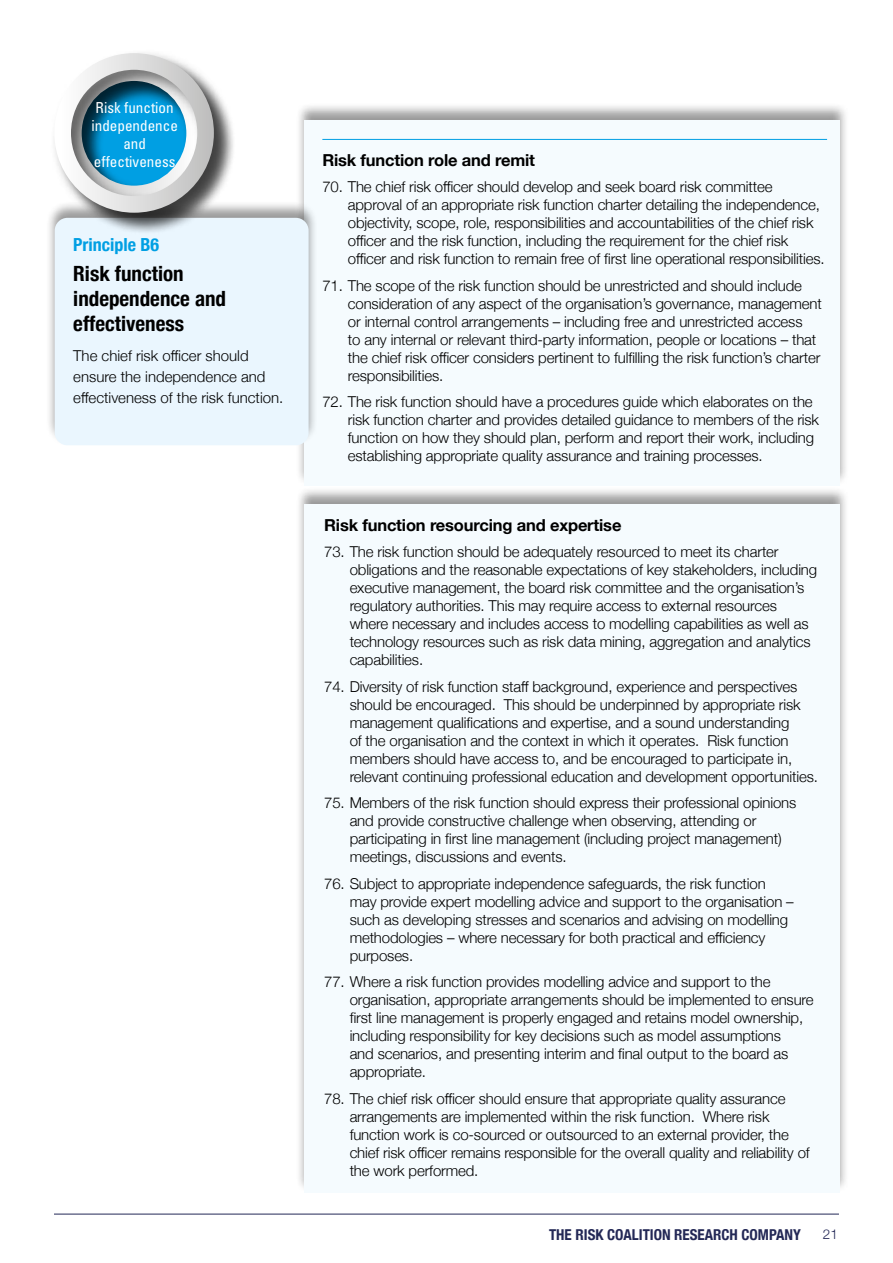
<style>
.page{position:relative;width:893px;height:1263px;background:#fff}
.page>*{position:absolute;margin:0;border:0;box-sizing:border-box;transform-origin:0 0}
.t1{font:700 condensed 21px/25.2px "Helvetica Neue";color:#000}
.t2{font:700 condensed 18px "Helvetica Neue";color:#009fe3}
.t3{font:700 16.5px "Helvetica Neue";letter-spacing:-.01em;color:#000}
.t4{font:condensed 15.15px/18.1px "Univers";color:#fff;text-align:center}
.t5{font:300 15px/18px "Helvetica Neue";letter-spacing:-.01em;color:#000}
.t6{font:700 condensed 15px "Helvetica Neue";color:#232856}
.t7{font:300 13.5px "Helvetica Neue";color:#232856}
</style>
<div class="page">
<hr style="left:54px;top:1214px;width:785px;height:1px;background:#232856">
<div style="left:295px;top:486px;width:554px;height:707px;background:#000;opacity:.4"></div>
<div style="left:304px;top:504px;width:536px;height:688px;background:#f5fbfe"></div>
<div style="left:295px;top:103px;width:554px;height:383px;background:#000;opacity:.4"></div>
<div style="left:304px;top:120px;width:536px;height:365px;background:#f5fbfe"></div>
<div style="left:46px;top:200px;width:272px;height:246px;background:#000;opacity:.4"></div>
<div style="left:55px;top:218px;width:254px;height:227px;background:#eaf6fe;border-radius:13px"></div>
<hr style="left:322px;top:139px;width:505px;height:1px;background:#009fe3">
<div style="left:50px;top:48px;width:185px;height:186px;background:#000;opacity:.54"></div>
<div style="left:54px;top:53px;width:160px;height:160px;border:17px solid #fff;border-radius:50%"></div>
<p class="t4" style="left:91px;top:98px;width:88px">Risk function independence and effectiveness</p>
<p class="t2" style="left:73px;top:230px;width:87px">Principle B6</p>
<h1 class="t1" style="left:73px;top:259px;width:154px">Risk function independence and effectiveness</h1>
<p class="t5" style="left:73px;top:344px;width:212px;line-height:21px">The chief risk officer should ensure the independence and effectiveness of the risk function.</p>
<p class="t3" style="left:322px;top:147px;width:214px">Risk function role and remit</p>
<p class="t5" style="left:348px;top:177px;width:478px;text-indent:-26px">70. The chief risk officer should develop and seek board risk committee approval of an appropriate risk function charter detailing the independence, objectivity, scope, role, responsibilities and accountabilities of the chief risk officer and the risk function, including the requirement for the chief risk officer and risk function to remain free of first line operational responsibilities.</p>
<p class="t5" style="left:348px;top:275px;width:475px;text-indent:-26px">71. The scope of the risk function should be unrestricted and should include consideration of any aspect of the organisation’s governance, management or internal control arrangements – including free and unrestricted access<br>to any internal or relevant third-party information, people or locations – that the chief risk officer considers pertinent to fulfilling the risk function’s charter responsibilities.</p>
<p class="t5" style="left:348px;top:392px;width:473px;text-indent:-26px">72. The risk function should have a procedures guide which elaborates on the risk function charter and provides detailed guidance to members of the risk function on how they should plan, perform and report their work, including establishing appropriate quality assurance and training processes.</p>
<p class="t3" style="left:324px;top:512px;width:299px">Risk function resourcing and expertise</p>
<p class="t5" style="left:350px;top:542px;width:469px;text-indent:-26px">73. The risk function should be adequately resourced to meet its charter obligations and the reasonable expectations of key stakeholders, including executive management, the board risk committee and the organisation’s regulatory authorities. This may require access to external resources where necessary and includes access to modelling capabilities as well as technology resources such as risk data mining, aggregation and analytics capabilities.</p>
<p class="t5" style="left:350px;top:676px;width:470px;text-indent:-26px">74. Diversity of risk function staff background, experience and perspectives should be encouraged. This should be underpinned by appropriate risk management qualifications and expertise, and a sound understanding<br>of the organisation and the context in which it operates. Risk function members should have access to, and be encouraged to participate in, relevant continuing professional education and development opportunities.</p>
<p class="t5" style="left:350px;top:793px;width:448px;text-indent:-26px">75. Members of the risk function should express their professional opinions and provide constructive challenge when observing, attending or participating in first line management (including project management) meetings, discussions and events.</p>
<p class="t5" style="left:350px;top:873px;width:446px;text-indent:-26px">76. Subject to appropriate independence safeguards, the risk function may provide expert modelling advice and support to the organisation – such as developing stresses and scenarios and advising on modelling methodologies – where necessary for both practical and efficiency purposes.</p>
<p class="t5" style="left:350px;top:972px;width:465px;text-indent:-26px">77. Where a risk function provides modelling advice and support to the organisation, appropriate arrangements should be implemented to ensure first line management is properly engaged and retains model ownership, including responsibility for key decisions such as model assumptions<br>and scenarios, and presenting interim and final output to the board as appropriate.</p>
<p class="t5" style="left:350px;top:1088px;width:462px;text-indent:-26px">78. The chief risk officer should ensure that appropriate quality assurance arrangements are implemented within the risk function. Where risk function work is co-sourced or outsourced to an external provider, the chief risk officer remains responsible for the overall quality and reliability of the work performed.</p>
<p class="t6" style="left:549px;top:1222px;width:253px">THE RISK COALITION RESEARCH COMPANY</p>
<p class="t7" style="left:823px;top:1223px;width:17px">21</p>
</div>
